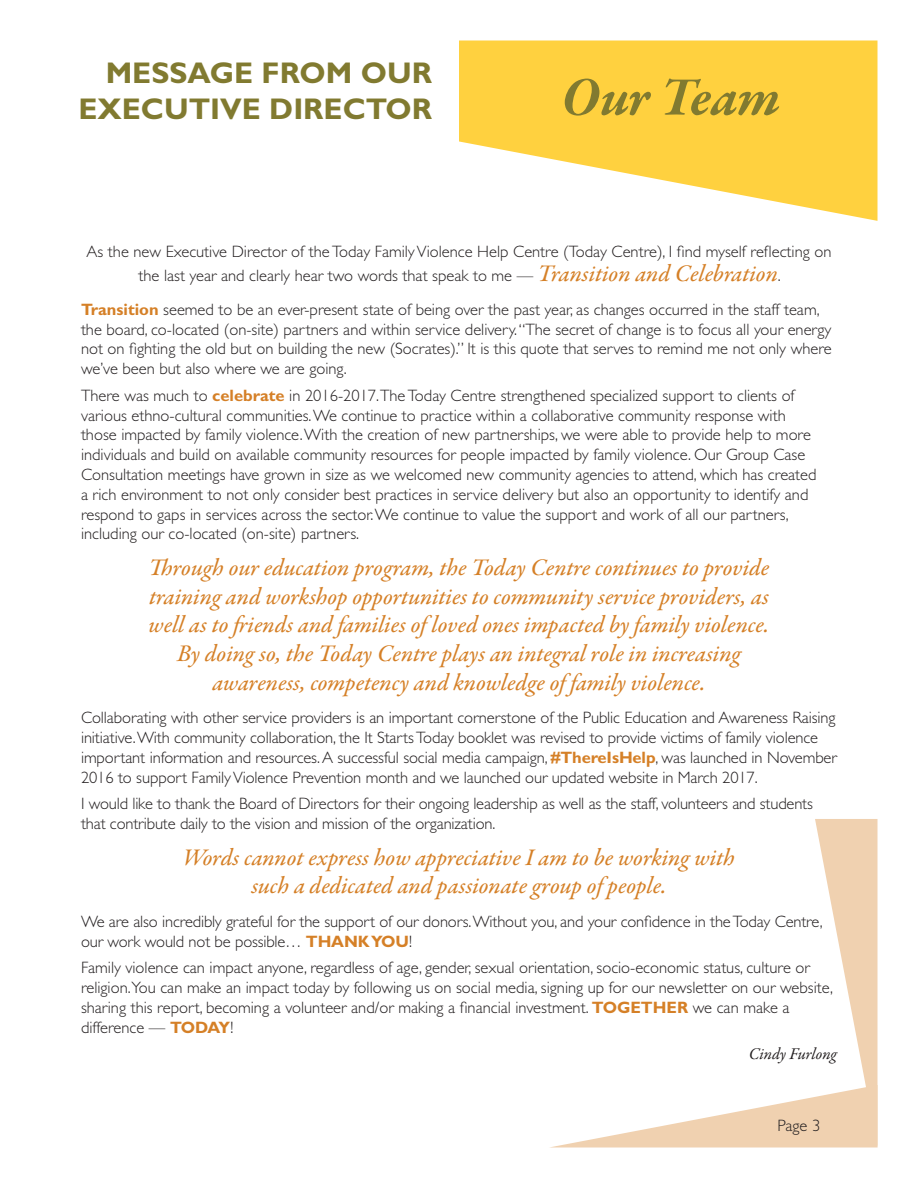
<style>
.page{position:relative;width:918px;height:1188px;background:#fff}
.page>*{position:absolute;margin:0;border:0;box-sizing:border-box;transform-origin:0 0}
.Headers{font:italic 700 55.5px "Garamond Premr Pro";letter-spacing:-.01em;color:#817a30}
.Heading_Titles{font:700 30px/36px "Gill Sans Std";color:#817a30;text-align:right}
.Outquote_-_Garamond{font:24px/28.8px "Garamond Premr Pro Med It";letter-spacing:-.005em;color:#d58027;text-align:center}
.t1{font:300 16.5px/19.8px "Gill Sans Std";color:#231f20}
.Attribution{font:italic 16.5px "Garamond Premr Pro";letter-spacing:-.01em;color:#231f20}
.s1{font-family:"Garamond Premr Pro Med It";font-weight:400;font-size:24px;color:#d58027}
.s2{font-weight:700;color:#d58027}
</style>
<div class="page">
<svg style="left:550px;top:819px;width:328px;height:329px"></svg>
<svg style="left:459px;top:40px;width:419px;height:181px;fill:#ffd13f"></svg>
<p class="Heading_Titles" style="left:78px;top:55px;width:355px">MESSAGE FROM OUR<br>EXECUTIVE DIRECTOR</p>
<p class="Headers" style="left:561px;top:63px;width:221px">Our Team</p>
<p class="t1" style="left:87px;top:240px;width:746px;line-height:24px;text-align:center">As the new Executive Director of the Today Family Violence Help Centre (Today Centre), I find myself reflecting on the last year and clearly hear two words that speak to me — <span class="s1">Transition and Celebration</span>.</p>
<p class="t1" style="left:81px;top:300px;width:752px"><span class="s2">Transition</span> seemed to be an ever-present state of being over the past year, as changes occurred in the staff team, the board, co-located (on-site) partners and within service delivery. “The secret of change is to focus all your energy not on fighting the old but on building the new (Socrates).” It is this quote that serves to remind me not only where we’ve been but also where we are going.</p>
<p class="t1" style="left:81px;top:386px;width:737px">There was much to <span class="s2">celebrate</span> in 2016-2017.The Today Centre strengthened specialized support to clients of various ethno-cultural communities. We continue to practice within a collaborative community response with those impacted by family violence. With the creation of new partnerships, we were able to provide help to more individuals and build on available community resources for people impacted by family violence. Our Group Case Consultation meetings have grown in size as we welcomed new community agencies to attend, which has created a rich environment to not only consider best practices in service delivery but also an opportunity to identify and respond to gaps in services across the sector. We continue to value the support and work of all our partners, including our co-located (on-site) partners.</p>
<p class="Outquote_-_Garamond" style="left:149px;top:554px;width:622px">Through our education program, the Today Centre continues to provide training and workshop opportunities to community service providers, as well as to friends and families of loved ones impacted by family violence.<br>By doing so, the Today Centre plays an integral role in increasing awareness, competency and knowledge of family violence.</p>
<p class="t1" style="left:81px;top:708px;width:757px">Collaborating with other service providers is an important cornerstone of the Public Education and Awareness Raising initiative. With community collaboration, the It Starts Today booklet was revised to provide victims of family violence important information and resources. A successful social media campaign, <span class="s2">#ThereIsHelp</span>, was launched in November 2016 to support Family Violence Prevention month and we launched our updated website in March 2017.</p>
<p class="t1" style="left:81px;top:794px;width:734px">I would like to thank the Board of Directors for their ongoing leadership as well as the staff, volunteers and students that contribute daily to the vision and mission of the organization.</p>
<p class="Outquote_-_Garamond" style="left:183px;top:844px;width:553px">Words cannot express how appreciative I am to be working with such a dedicated and passionate group of people.</p>
<p class="t1" style="left:81px;top:912px;width:743px">We are also incredibly grateful for the support of our donors. Without you, and your confidence in the Today Centre, our work would not be possible… <span class="s2">THANK YOU</span>!</p>
<p class="t1" style="left:81px;top:958px;width:754px">Family violence can impact anyone, regardless of age, gender, sexual orientation, socio-economic status, culture or religion.You can make an impact today by following us on social media, signing up for our newsletter on our website, sharing this report, becoming a volunteer and/or making a financial investment. <span class="s2">TOGETHER</span> we can make a difference — <span class="s2">TODAY</span>!</p>
<p class="Attribution" style="left:749px;top:1044px;width:90px">Cindy Furlong</p>
<p class="t1" style="left:777px;top:1116px;width:44px">Page 3</p>
</div>
